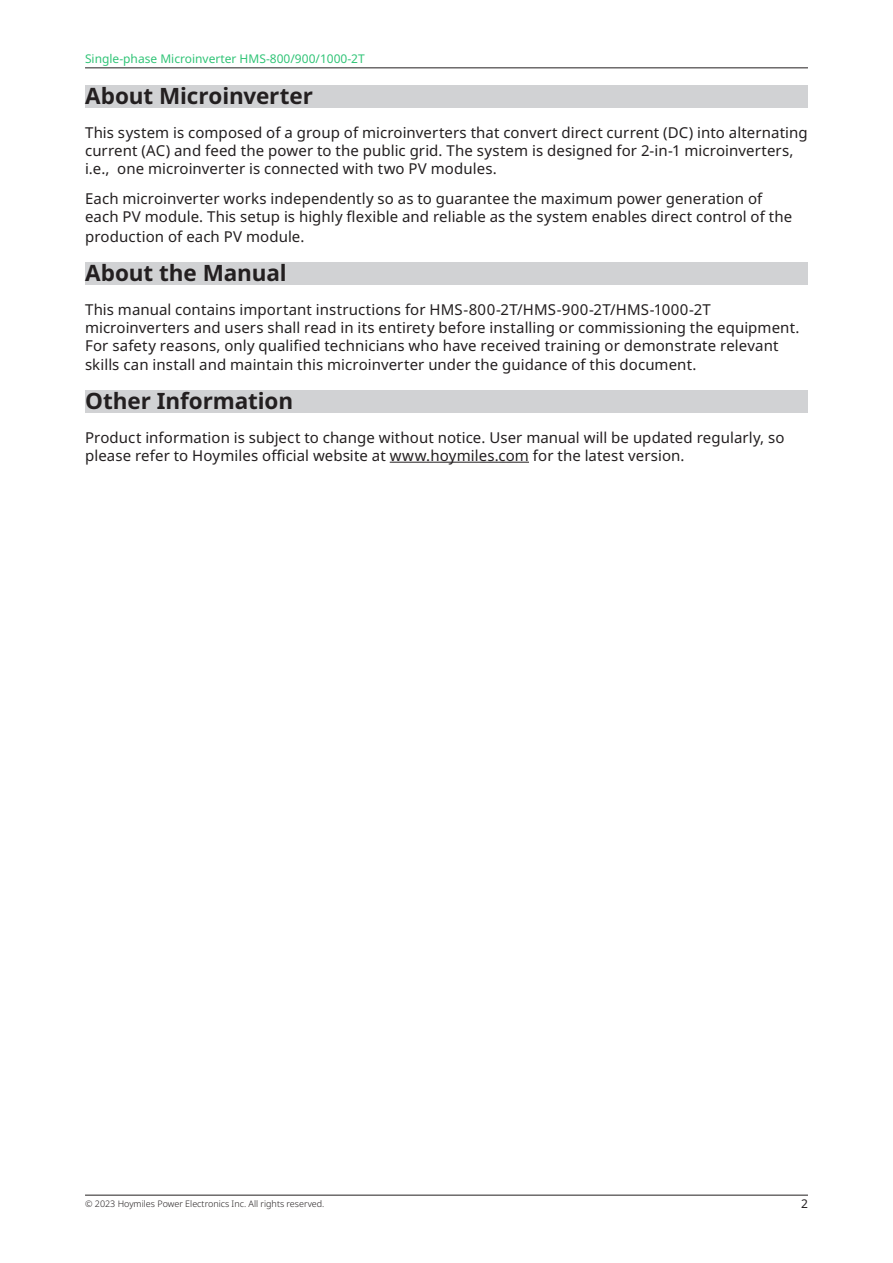
<style>
.page{position:relative;width:893px;height:1263px;background:#fff}
.page>*{position:absolute;margin:0;border:0;box-sizing:border-box;transform-origin:0 0}
.t1{font:700 22.5px "Noto Sans";letter-spacing:-.005em;color:#231f20}
.t2{font:15px/18px "Noto Sans";letter-spacing:.005em;color:#231f20}
.t3{font:12px "Noto Sans";color:#31c477}
.t4{font:12px "Noto Sans";color:#231f20}
.t5{font:300 9px "Noto Sans";color:#231f20}
</style>
<div class="page">
<hr style="left:85px;top:1195px;width:723px;height:1px;background:#231f20">
<hr style="left:85px;top:68px;width:723px;height:1px;background:#231f20">
<div style="left:85px;top:85px;width:723px;height:23px;background:#d1d2d4"></div>
<div style="left:85px;top:262px;width:723px;height:22px;background:#d1d2d4"></div>
<div style="left:85px;top:390px;width:723px;height:23px;background:#d1d2d4"></div>
<hr style="left:390px;top:462px;width:139px;height:1px;background:#231f20">
<p class="t3" style="left:85px;top:51px;width:281px">Single-phase Microinverter HMS-800/900/1000-2T</p>
<p class="t1" style="left:85px;top:80px;width:229px">About Microinverter</p>
<p class="t2" style="left:85px;top:124px;width:724px">This system is composed of a group of microinverters that convert direct current (DC) into alternating current (AC) and feed the power to the public grid. The system is designed for 2-in-1 microinverters, i.e., one microinverter is connected with two PV modules.</p>
<p class="t2" style="left:85px;top:190px;width:709px">Each microinverter works independently so as to guarantee the maximum power generation of each PV module. This setup is highly flexible and reliable as the system enables direct control of the</p>
<p class="t2" style="left:85px;top:228px;width:221px">production of each PV module.</p>
<p class="t1" style="left:85px;top:257px;width:203px">About the Manual</p>
<p class="t2" style="left:85px;top:300px;width:716px">This manual contains important instructions for HMS-800-2T/HMS-900-2T/HMS-1000-2T microinverters and users shall read in its entirety before installing or commissioning the equipment.<br>For safety reasons, only qualified technicians who have received training or demonstrate relevant</p>
<p class="t2" style="left:85px;top:356px;width:613px">skills can install and maintain this microinverter under the guidance of this document.</p>
<p class="t1" style="left:85px;top:385px;width:210px">Other Information</p>
<p class="t2" style="left:85px;top:429px;width:701px">Product information is subject to change without notice. User manual will be updated regularly, so please refer to Hoymiles official website at www.hoymiles.com for the latest version.</p>
<p class="t5" style="left:85px;top:1197px;width:241px">© 2023 Hoymiles Power Electronics Inc. All rights reserved.</p>
<p class="t4" style="left:801px;top:1195px;width:8px">2</p>
</div>
